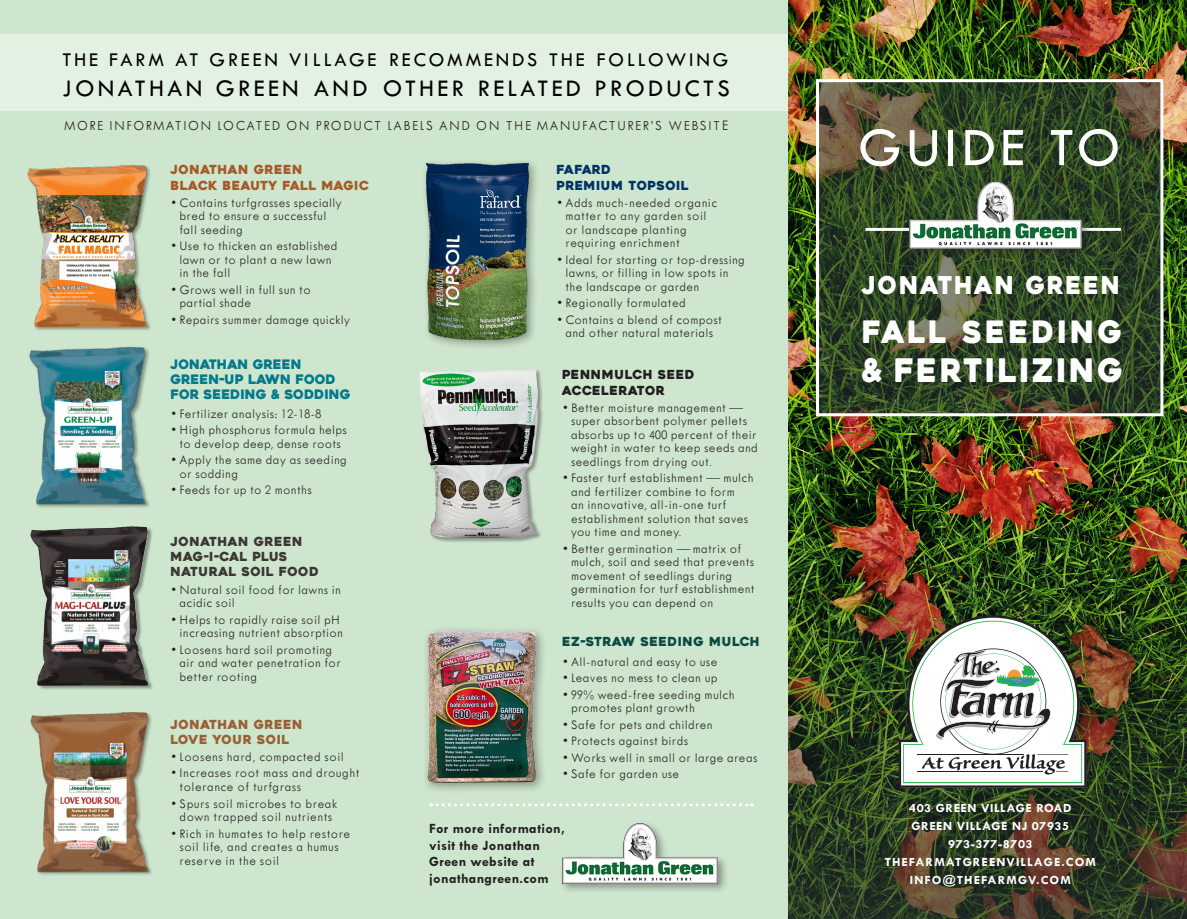
<style>
.page{position:relative;width:1187px;height:919px;background:#fff}
.page>*{position:absolute;margin:0;border:0;box-sizing:border-box;transform-origin:0 0}
.t1{font:56.25px "Tw Cen";letter-spacing:.08em;color:#fff}
.t2{font:32.25px "Heavitas";letter-spacing:.08em;color:#fff;scale:.95 1}
.t3{font:30.75px "Heavitas";letter-spacing:.105em;color:#fff;scale:.95 1}
.t4{font:24.75px "Tw Cen MT Std";letter-spacing:.135em;color:#000}
.t5{font:24.45px "Heavitas";letter-spacing:.08em;color:#fff;scale:.95 1}
.t6{font:20.25px "Tw Cen MT Std";letter-spacing:.14em;color:#000}
.t7{font:700 14.25px/16.5px "Tw Cen MT Std";letter-spacing:.02em;color:#231f20}
.t8{font:300 14.25px "Tw Cen MT Std";letter-spacing:.11em;color:#231f20}
.t9{font:300 13.5px/13.5px "Tw Cen MT Std";letter-spacing:.03em;color:#231f20}
.t10{font:13.05px/15px "Heavitas";color:#04798c}
.t11{font:700 12.6px/18px "Tw Cen";letter-spacing:.04em;color:#fff;scale:1.05 1}
.t12{font:700 12.6px "Tw Cen";letter-spacing:.08em;color:#fff;scale:1.05 1}
.t13{font:12.45px/15.3px "Heavitas";letter-spacing:.04em;color:#3c3636}
.t14{font:12.45px/15.3px "Heavitas";letter-spacing:.04em;color:#a55a29}
.t15{font:12.45px/15.3px "Heavitas";letter-spacing:.04em;color:#996036}
.t16{font:12.45px/15.3px "Heavitas";letter-spacing:.04em;color:#231f20}
.t17{font:12.45px/15.3px "Heavitas";letter-spacing:.04em;color:#003464}
.t18{font:12.45px "Heavitas";letter-spacing:.04em;color:#0a4b43}
.s1{font-size:15px}
</style>
<div class="page">
<img style="left:787px;top:0;width:399px;height:509px">
<img style="left:787px;top:509px;width:399px;height:409px">
<svg style="left:898px;top:615px;width:188px;height:172px"></svg>
<svg style="left:820px;top:83px;width:339px;height:329px;background:#374929"></svg>
<div style="left:816px;top:79px;width:347px;height:337px;border:3px solid #fff"></div>
<hr style="left:865px;top:228px;width:255px;height:3px;background:#fff">
<div style="left:905px;top:178px;width:188px;height:82px;background:#231f20;opacity:.41"></div>
<img style="left:909px;top:182px;width:172px;height:66px">
<div style="left:0;top:0;width:787px;height:918px;background:#cde6cd"></div>
<div style="left:559px;top:820px;width:169px;height:74px;background:#231f20;opacity:.41"></div>
<img style="left:562px;top:823px;width:155px;height:60px">
<div style="left:0;top:34px;width:787px;height:77px;background:#e3f1e3"></div>
<img style="left:27px;top:165px;width:124px;height:166px">
<div style="left:421px;top:158px;width:119px;height:193px;background:#231f20;opacity:.41"></div>
<img style="left:421px;top:160px;width:118px;height:182px">
<img style="left:29px;top:346px;width:121px;height:162px">
<img style="left:426px;top:629px;width:117px;height:162px">
<div style="left:418px;top:368px;width:126px;height:175px;background:#231f20;opacity:.41"></div>
<img style="left:419px;top:369px;width:117px;height:60px">
<img style="left:30px;top:526px;width:121px;height:163px">
<svg style="left:431px;top:803px;width:321px;height:3px"></svg>
<img style="left:30px;top:712px;width:122px;height:163px">
<p class="t6" style="left:62px;top:49px;width:667px">THE FARM AT GREEN VILLAGE RECOMMENDS THE FOLLOWING</p>
<p class="t4" style="left:63px;top:75px;width:668px">JONATHAN GREEN AND OTHER RELATED PRODUCTS</p>
<p class="t8" style="left:65px;top:118px;width:665px">MORE INFORMATION LOCATED ON PRODUCT LABELS AND ON THE MANUFACTURER’S WEBSIT<span class="s1">E</span></p>
<p class="t14" style="left:170px;top:162px;width:200px">JONATHAN GREEN<br>BLACK BEAUTY FALL MAGIC</p>
<p class="t17" style="left:556px;top:162px;width:134px">FAFARD<br>PREMIUM TOPSOIL</p>
<p class="t9" style="left:565px;top:195px;width:153px;text-indent:-9px">• Adds much-needed organic matter to any garden soil or landscape planting requiring enrichment</p>
<p class="t9" style="left:565px;top:252px;width:181px;text-indent:-9px">• Ideal for starting or top-dressing lawns, or filling in low spots in the landscape or garden</p>
<p class="t9" style="left:556px;top:296px;width:131px">• Regionally formulated</p>
<p class="t9" style="left:556px;top:312px;width:167px;text-align:center">• Contains a blend of compost and other natural materials</p>
<p class="t9" style="left:179px;top:195px;width:164px;text-indent:-9px">• Contains turfgrasses specially bred to ensure a successful fall seeding</p>
<p class="t9" style="left:179px;top:239px;width:159px;text-indent:-9px">• Use to thicken an established lawn or to plant a new lawn in the fall</p>
<p class="t9" style="left:179px;top:282px;width:133px;text-indent:-9px">• Grows well in full sun to partial shade</p>
<p class="t9" style="left:170px;top:312px;width:181px">• Repairs summer damage quickly</p>
<p class="t10" style="left:170px;top:357px;width:182px">JONATHAN GREEN<br>GREEN-UP LAWN FOOD<br>FOR SEEDING &amp; SODDING</p>
<p class="t9" style="left:170px;top:407px;width:152px">• Fertilizer analysis: 12-18-8</p>
<p class="t9" style="left:170px;top:423px;width:178px;text-align:center">• High phosphorus formula helps to develop deep, dense roots</p>
<p class="t9" style="left:179px;top:453px;width:169px;text-indent:-9px">• Apply the same day as seeding or sodding</p>
<p class="t9" style="left:170px;top:483px;width:143px">• Feeds for up to 2 months</p>
<p class="t13" style="left:170px;top:533px;width:150px">JONATHAN GREEN<br>MAG-I-CAL PLUS<br>NATURAL SOIL FOOD</p>
<p class="t9" style="left:179px;top:583px;width:163px;text-indent:-9px">• Natural soil food for lawns in acidic soil</p>
<p class="t9" style="left:170px;top:613px;width:174px;text-align:right">• Helps to rapidly raise soil pH increasing nutrient absorption</p>
<p class="t9" style="left:179px;top:643px;width:163px;text-indent:-9px">• Loosens hard soil promoting air and water penetration for better rooting</p>
<p class="t15" style="left:170px;top:716px;width:133px">JONATHAN GREEN<br>LOVE YOUR SOIL</p>
<p class="t9" style="left:170px;top:749px;width:175px">• Loosens hard, compacted soil</p>
<p class="t9" style="left:179px;top:766px;width:181px;text-indent:-9px">• Increases root mass and drought tolerance of turfgrass</p>
<p class="t9" style="left:170px;top:796px;width:168px;text-align:center">• Spurs soil microbes to break down trapped soil nutrients</p>
<p class="t9" style="left:179px;top:826px;width:172px;text-indent:-9px">• Rich in humates to help restore soil life, and creates a humus reserve in the soil</p>
<p class="t16" style="left:562px;top:367px;width:134px">PENNMULCH SEED<br>ACCELERATOR</p>
<p class="t9" style="left:571px;top:400px;width:188px;text-indent:-9px">• Better moisture management — super absorbent polymer pellets absorbs up to 400 percent of their weight in water to keep seeds and seedlings from drying out.</p>
<p class="t9" style="left:571px;top:471px;width:184px;text-indent:-9px">• Faster turf establishment — mulch and fertilizer combine to form<br>an innovative, all-in-one turf establishment solution that saves you time and money.</p>
<p class="t9" style="left:571px;top:541px;width:185px;text-indent:-9px">• Better germination — matrix of mulch, soil and seed that prevents movement of seedlings during germination for turf establishment results you can depend on</p>
<p class="t18" style="left:562px;top:634px;width:199px">EZ-STRAW SEEDING MULCH</p>
<p class="t9" style="left:562px;top:654px;width:157px">• All-natural and easy to use</p>
<p class="t9" style="left:562px;top:671px;width:157px">• Leaves no mess to clean up</p>
<p class="t9" style="left:571px;top:687px;width:165px;text-indent:-9px">• 99% weed-free seeding mulch promotes plant growth</p>
<p class="t9" style="left:562px;top:717px;width:152px">• Safe for pets and children</p>
<p class="t9" style="left:562px;top:734px;width:128px">• Protects against birds</p>
<p class="t9" style="left:562px;top:750px;width:197px">• Works well in small or large areas</p>
<p class="t9" style="left:562px;top:767px;width:119px">• Safe for garden use</p>
<p class="t7" style="left:429px;top:820px;width:137px">For more information, visit the Jonathan<br>Green website at jonathangreen.com</p>
<p class="t1" style="left:858px;top:113px;width:263px">GUIDE TO</p>
<p class="t5" style="left:861px;top:270px;width:273px">JONATHAN GREEN</p>
<p class="t3" style="left:861px;top:312px;width:276px">FALL SEEDING</p>
<p class="t2" style="left:861px;top:350px;width:277px">&amp; FERTILIZING</p>
<p class="t11" style="left:909px;top:798px;width:156px">403 GREEN VILLAGE ROAD<br>GREEN VILLAGE NJ 07935</p>
<p class="t11" style="left:948px;top:834px;width:82px">973-377-8703</p>
<p class="t12" style="left:884px;top:854px;width:203px">THEFARMATGREENVILLAGE.COM</p>
<p class="t12" style="left:909px;top:872px;width:155px">INFO@THEFARMGV.COM</p>
</div>
